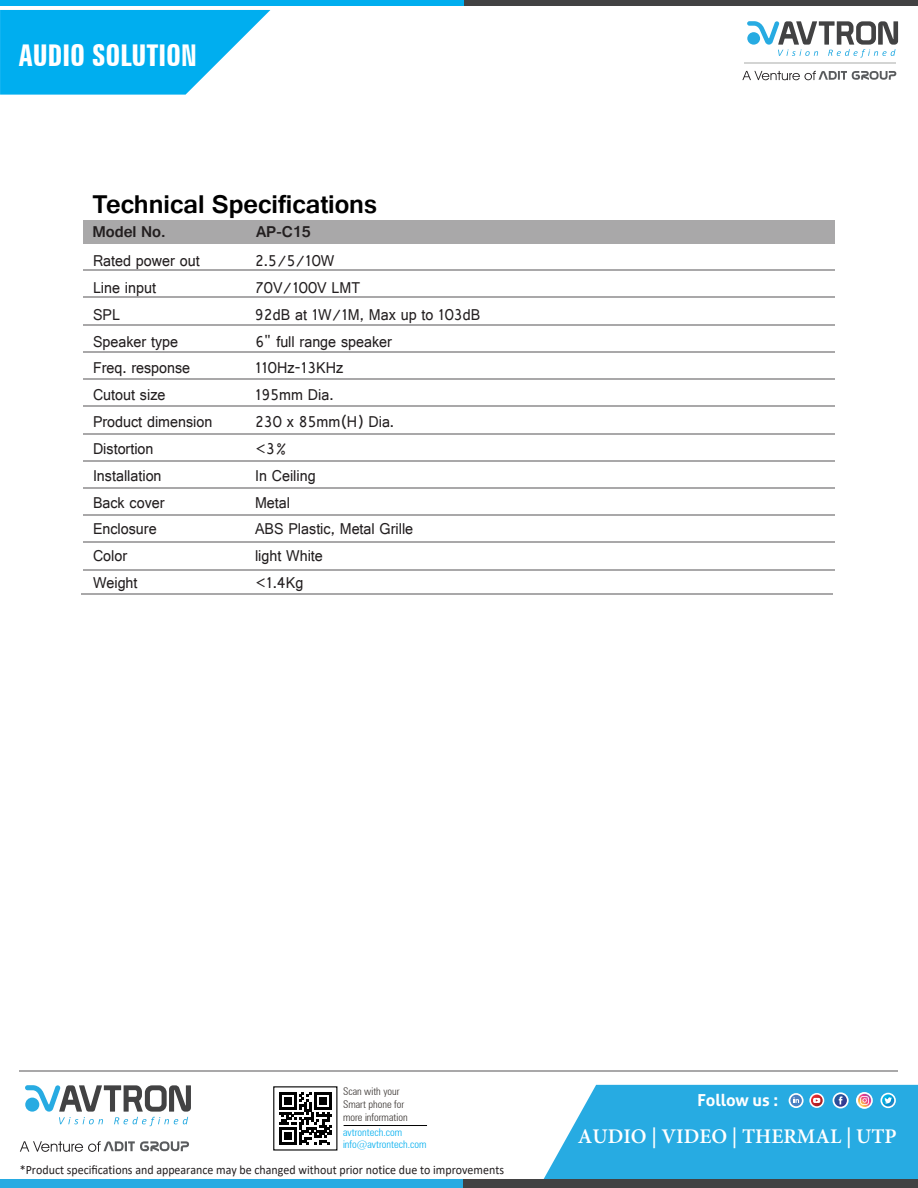
<style>
.page{position:relative;width:918px;height:1188px;background:#fff}
.page>*{position:absolute;margin:0;border:0;box-sizing:border-box;transform-origin:0 0}
.t1{font:700 extra-condensed 30px "Zurich BT";color:#fff}
.t2{font:700 27px "Gautami";color:#000}
.t3{font:600 20.85px "Minion Pro";color:#fff}
.t4{font:700 16.65px "Aller";color:#fff}
.t5{font:16.5px "Gautami";color:#231f20;scale:.94 1}
.t6{font:700 16.5px "Gautami";color:#231f20}
.t7{font:12.75px "Calibri";color:#231f20;scale:.94 1}
.t8{font:300 condensed 10.5px/12.6px "Zurich BT";color:#393431}
.t9{font:300 condensed 10.5px/12.6px "Zurich BT";color:#00aeef}
.s1{font-family:"Myriad Pro"}
</style>
<div class="page">
<div style="left:83px;top:220px;width:752px;height:23px;background:#a9a8a9"></div>
<hr style="left:83px;top:270px;width:752px;height:1px;background:#a9a8a9">
<hr style="left:83px;top:297px;width:752px;height:1px;background:#a9a8a9">
<hr style="left:83px;top:324px;width:752px;height:1px;background:#a9a8a9">
<hr style="left:83px;top:351px;width:752px;height:1px;background:#a9a8a9">
<hr style="left:83px;top:378px;width:752px;height:2px;background:#a9a8a9">
<hr style="left:83px;top:406px;width:752px;height:1px;background:#a9a8a9">
<hr style="left:83px;top:433px;width:752px;height:1px;background:#a9a8a9">
<hr style="left:83px;top:460px;width:752px;height:1px;background:#a9a8a9">
<hr style="left:83px;top:515px;width:752px;height:1px;background:#a9a8a9">
<hr style="left:83px;top:542px;width:752px;height:1px;background:#a9a8a9">
<hr style="left:83px;top:569px;width:752px;height:1px;background:#a9a8a9">
<hr style="left:83px;top:487px;width:752px;height:2px;background:#a9a8a9">
<div style="left:0;top:1179px;width:905px;height:9px;background:#27abe2"></div>
<div style="left:463px;top:1179px;width:455px;height:9px;background:#424243"></div>
<svg style="left:20px;top:1141px;width:169px;height:11px"></svg>
<svg style="left:25px;top:1085px;width:166px;height:41px"></svg>
<div style="left:0;top:0;width:918px;height:5px;background:#00aeef"></div>
<div style="left:464px;top:0;width:454px;height:5px;background:#424243"></div>
<hr style="left:744px;top:62px;width:152px;height:2px;background:#d3d4d3">
<svg style="left:742px;top:71px;width:154px;height:9px"></svg>
<svg style="left:747px;top:21px;width:151px;height:37px"></svg>
<svg style="left:0;top:10px;width:270px;height:85px;background:#27baf1"></svg>
<svg style="left:279px;top:1092px;width:53px;height:53px"></svg>
<hr style="left:344px;top:1125px;width:83px;height:1px;background:#000">
<hr style="left:19px;top:1070px;width:879px;height:2px;background:#a9a8a9">
<hr style="left:81px;top:594px;width:752px;height:1px;background:#a9a8a9">
<svg style="left:544px;top:1085px;width:374px;height:94px;background:#3ab1e3"></svg>
<h1 class="t1" style="left:19px;top:38px;width:179px">AUDIO SOLUTION</h1>
<h2 class="t2" style="left:92px;top:188px;width:286px">Technical Specifications</h2>
<p class="t6" style="left:92px;top:222px;width:75px">Model No.</p>
<p class="t5" style="left:93px;top:251px;width:115px">Rated power out</p>
<p class="t5" style="left:255px;top:251px;width:86px">2.5/5/10W</p>
<p class="t5" style="left:93px;top:278px;width:69px">Line input</p>
<p class="t5" style="left:255px;top:278px;width:113px">70V/100V LMT</p>
<p class="t5" style="left:93px;top:305px;width:30px">SPL</p>
<p class="t5" style="left:255px;top:305px;width:241px">92dB at 1W/1M, Max up to 103dB</p>
<p class="t5" style="left:93px;top:331px;width:92px">Speaker type</p>
<p class="t5" style="left:255px;top:331px;width:147px">6" full range speaker</p>
<p class="t5" style="left:93px;top:358px;width:105px">Freq. response</p>
<p class="t5" style="left:255px;top:358px;width:95px">110Hz-13KHz</p>
<p class="t5" style="left:93px;top:385px;width:79px">Cutout size</p>
<p class="t5" style="left:255px;top:385px;width:85px">195mm Dia.</p>
<p class="t5" style="left:93px;top:412px;width:129px">Product dimension</p>
<p class="t5" style="left:255px;top:412px;width:150px">230 x 85mm(H) Dia.</p>
<p class="t5" style="left:93px;top:439px;width:66px">Distortion</p>
<p class="t5" style="left:255px;top:439px;width:36px">&lt;3%</p>
<p class="t5" style="left:93px;top:465px;width:74px">Installation</p>
<p class="t5" style="left:255px;top:465px;width:66px">In Ceiling</p>
<p class="t5" style="left:93px;top:492px;width:78px">Back cover</p>
<p class="t5" style="left:255px;top:492px;width:39px">Metal</p>
<p class="t5" style="left:93px;top:519px;width:69px">Enclosure</p>
<p class="t5" style="left:255px;top:519px;width:170px">ABS Plastic, Metal Grille</p>
<p class="t5" style="left:93px;top:546px;width:38px">Color</p>
<p class="t5" style="left:255px;top:546px;width:74px">light White</p>
<p class="t5" style="left:93px;top:573px;width:49px">Weight</p>
<p class="t5" style="left:255px;top:573px;width:53px">&lt;1.4Kg</p>
<p class="t6" style="left:256px;top:222px;width:56px">AP-C15</p>
<p class="t8" style="left:343px;top:1085px;width:66px">Scan with your<br>Smart phone for more information</p>
<p class="t9" style="left:343px;top:1125px;width:85px">avtrontech.com info@avtrontech.com</p>
<p class="t7" style="left:20px;top:1161px;width:517px">*Product specifica<span class="s1">ti</span>ons and appearance may be changed without prior no<span class="s1">ti</span>ce due to improvements</p>
<p class="t4" style="left:698px;top:1089px;width:82px">Follow us :</p>
<p class="t3" style="left:578px;top:1122px;width:320px">AUDIO | VIDEO | THERMAL | UTP</p>
</div>
